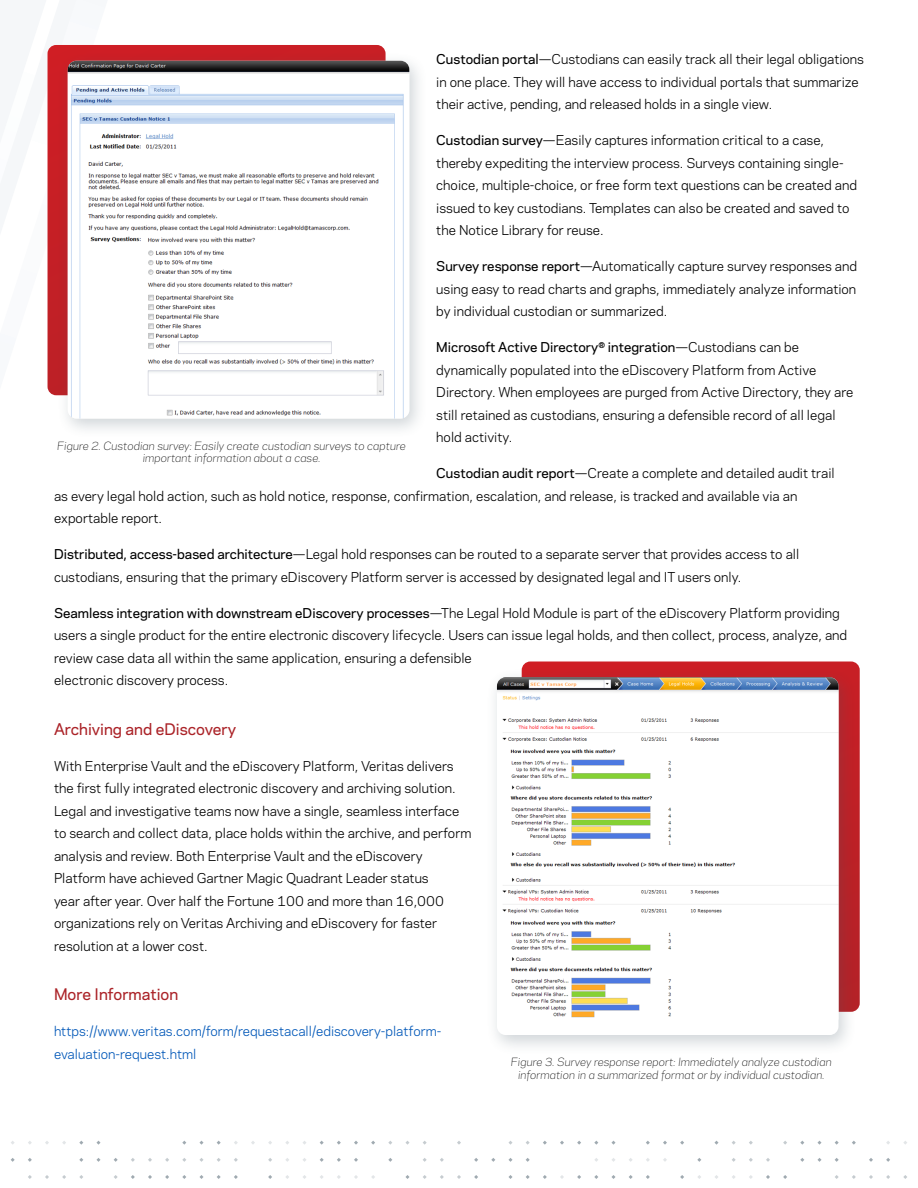
<style>
.page{position:relative;width:918px;height:1188px;background:#fff}
.page>*{position:absolute;margin:0;border:0;box-sizing:border-box;transform-origin:0 0}
.Paragraph_Title{font:500 15px "Polaris";color:#ab2328}
.Body_Copy{font:12.75px/22.5px "Polaris";color:#000}
.Body_Copy-2{font:12.75px/22.5px "Polaris";color:#0057b8}
.t1{font:italic 300 10.65px/12.8px "Polaris";color:#000;text-align:center}
.s1{font-weight:500}
</style>
<div class="page">
<svg style="left:47px;top:44px;width:15px;height:331px"></svg>
<svg style="left:783px;top:1175px;width:4px;height:4px"></svg>
<svg style="left:766px;top:1158px;width:4px;height:4px"></svg>
<svg style="left:766px;top:1175px;width:4px;height:4px"></svg>
<svg style="left:749px;top:1158px;width:4px;height:4px"></svg>
<svg style="left:714px;top:1141px;width:5px;height:4px"></svg>
<svg style="left:697px;top:1158px;width:4px;height:4px"></svg>
<svg style="left:680px;top:1141px;width:4px;height:4px"></svg>
<svg style="left:680px;top:1175px;width:4px;height:4px"></svg>
<svg style="left:663px;top:1141px;width:4px;height:4px"></svg>
<svg style="left:646px;top:1141px;width:4px;height:4px"></svg>
<svg style="left:646px;top:1175px;width:4px;height:4px"></svg>
<svg style="left:629px;top:1175px;width:4px;height:4px"></svg>
<svg style="left:611px;top:1141px;width:5px;height:4px"></svg>
<svg style="left:611px;top:1175px;width:5px;height:4px"></svg>
<svg style="left:594px;top:1175px;width:4px;height:4px"></svg>
<svg style="left:577px;top:1141px;width:4px;height:4px"></svg>
<svg style="left:577px;top:1175px;width:4px;height:4px"></svg>
<svg style="left:560px;top:1141px;width:4px;height:4px"></svg>
<svg style="left:560px;top:1175px;width:4px;height:4px"></svg>
<svg style="left:543px;top:1141px;width:4px;height:4px"></svg>
<svg style="left:543px;top:1175px;width:4px;height:4px"></svg>
<svg style="left:526px;top:1158px;width:4px;height:4px"></svg>
<svg style="left:526px;top:1175px;width:4px;height:4px"></svg>
<svg style="left:508px;top:1141px;width:5px;height:4px"></svg>
<svg style="left:508px;top:1158px;width:5px;height:4px"></svg>
<svg style="left:508px;top:1175px;width:5px;height:4px"></svg>
<svg style="left:491px;top:1158px;width:4px;height:4px"></svg>
<svg style="left:474px;top:1158px;width:4px;height:4px"></svg>
<svg style="left:474px;top:1175px;width:4px;height:4px"></svg>
<svg style="left:457px;top:1141px;width:4px;height:4px"></svg>
<svg style="left:457px;top:1175px;width:4px;height:4px"></svg>
<svg style="left:440px;top:1158px;width:4px;height:4px"></svg>
<svg style="left:440px;top:1175px;width:4px;height:4px"></svg>
<svg style="left:423px;top:1175px;width:4px;height:4px"></svg>
<svg style="left:405px;top:1141px;width:5px;height:4px"></svg>
<svg style="left:405px;top:1175px;width:5px;height:4px"></svg>
<svg style="left:388px;top:1158px;width:4px;height:4px"></svg>
<svg style="left:371px;top:1141px;width:4px;height:4px"></svg>
<svg style="left:354px;top:1141px;width:4px;height:4px"></svg>
<svg style="left:354px;top:1158px;width:4px;height:4px"></svg>
<svg style="left:354px;top:1175px;width:4px;height:4px"></svg>
<svg style="left:337px;top:1141px;width:4px;height:4px"></svg>
<svg style="left:337px;top:1158px;width:4px;height:4px"></svg>
<svg style="left:320px;top:1158px;width:4px;height:4px"></svg>
<svg style="left:268px;top:1158px;width:4px;height:4px"></svg>
<svg style="left:268px;top:1175px;width:4px;height:4px"></svg>
<svg style="left:234px;top:1158px;width:4px;height:4px"></svg>
<svg style="left:234px;top:1175px;width:4px;height:4px"></svg>
<svg style="left:217px;top:1175px;width:4px;height:4px"></svg>
<svg style="left:199px;top:1141px;width:5px;height:4px"></svg>
<svg style="left:199px;top:1158px;width:5px;height:4px"></svg>
<svg style="left:199px;top:1175px;width:5px;height:4px"></svg>
<svg style="left:182px;top:1175px;width:4px;height:4px"></svg>
<svg style="left:165px;top:1158px;width:4px;height:4px"></svg>
<svg style="left:165px;top:1175px;width:4px;height:4px"></svg>
<svg style="left:148px;top:1158px;width:4px;height:4px"></svg>
<svg style="left:148px;top:1175px;width:4px;height:4px"></svg>
<svg style="left:131px;top:1158px;width:4px;height:4px"></svg>
<svg style="left:131px;top:1175px;width:4px;height:4px"></svg>
<svg style="left:114px;top:1158px;width:4px;height:4px"></svg>
<svg style="left:114px;top:1175px;width:4px;height:4px"></svg>
<svg style="left:96px;top:1141px;width:5px;height:4px"></svg>
<svg style="left:96px;top:1158px;width:5px;height:4px"></svg>
<svg style="left:79px;top:1158px;width:4px;height:4px"></svg>
<svg style="left:79px;top:1175px;width:4px;height:4px"></svg>
<svg style="left:62px;top:1175px;width:4px;height:4px"></svg>
<svg style="left:45px;top:1175px;width:4px;height:4px"></svg>
<svg style="left:28px;top:1158px;width:4px;height:4px"></svg>
<svg style="left:28px;top:1175px;width:4px;height:4px"></svg>
<svg style="left:11px;top:1158px;width:4px;height:4px"></svg>
<svg style="left:903px;top:1175px;width:4px;height:4px"></svg>
<svg style="left:886px;top:1158px;width:4px;height:4px"></svg>
<svg style="left:886px;top:1175px;width:4px;height:4px"></svg>
<svg style="left:869px;top:1158px;width:4px;height:4px"></svg>
<svg style="left:869px;top:1175px;width:4px;height:4px"></svg>
<svg style="left:852px;top:1141px;width:4px;height:4px"></svg>
<svg style="left:852px;top:1175px;width:4px;height:4px"></svg>
<svg style="left:835px;top:1158px;width:4px;height:4px"></svg>
<svg style="left:835px;top:1175px;width:4px;height:4px"></svg>
<svg style="left:817px;top:1141px;width:5px;height:4px"></svg>
<svg style="left:817px;top:1158px;width:5px;height:4px"></svg>
<svg style="left:800px;top:1158px;width:4px;height:4px"></svg>
<svg style="left:48px;top:45px;width:338px;height:350px;background:#c92027"></svg>
<div style="left:56px;top:52px;width:371px;height:387px;background:#425563;opacity:.25"></div>
<img style="left:68px;top:61px;width:341px;height:357px">
<svg style="left:522px;top:662px;width:338px;height:349px;background:#c8272d"></svg>
<div style="left:485px;top:668px;width:371px;height:387px;background:#425563;opacity:.25"></div>
<div style="left:497px;top:677px;width:342px;height:358px;background:#fff;border-radius:9px"></div>
<img style="left:497px;top:677px;width:341px;height:341px">
<p class="Body_Copy" style="left:436px;top:47px;width:429px"><span class="s1">Custodian portal</span>—Custodians can easily track all their legal obligations in one place. They will have access to individual portals that summarize their active, pending, and released holds in a single view.</p>
<p class="Body_Copy" style="left:436px;top:128px;width:422px"><span class="s1">Custodian survey</span>—Easily captures information critical to a case, thereby expediting the interview process. Surveys containing single&shy;choice, multiple-choice, or free form text questions can be created and issued to key custodians. Templates can also be created and saved to the Notice Library for reuse.</p>
<p class="Body_Copy" style="left:436px;top:254px;width:422px;text-align:justify"><span class="s1">Survey response report</span>—Automatically capture survey responses and using easy to read charts and graphs, immediately analyze information by individual custodian or summarized.</p>
<p class="Body_Copy" style="left:436px;top:335px;width:419px"><span class="s1">Microsoft Active Directory</span><sup>®</sup> <span class="s1">integration</span>—Custodians can be dynamically populated into the eDiscovery Platform from Active Directory. When employees are purged from Active Directory, they are still retained as custodians, ensuring a defensible record of all legal hold activity.</p>
<p class="Body_Copy" style="left:54px;top:461px;width:782px;text-indent:382px"><span class="s1">Custodian audit report</span>—Create a complete and detailed audit trail as every legal hold action, such as hold notice, response, confirmation, escalation, and release, is tracked and available via an exportable report.</p>
<p class="Body_Copy" style="left:54px;top:542px;width:747px"><span class="s1">Distributed, access-based architecture</span>—Legal hold responses can be routed to a separate server that provides access to all custodians, ensuring that the primary eDiscovery Platform server is accessed by designated legal and IT users only.</p>
<p class="Body_Copy" style="left:54px;top:601px;width:795px"><span class="s1">Seamless integration with downstream eDiscovery processes</span>—The Legal Hold Module is part of the eDiscovery Platform providing users a single product for the entire electronic discovery lifecycle. Users can issue legal holds, and then collect, process, analyze, and review case data all within the same application, ensuring a defensible<br>electronic discovery process.</p>
<p class="Paragraph_Title" style="left:54px;top:718px;width:184px">Archiving and eDiscovery</p>
<p class="Body_Copy" style="left:54px;top:754px;width:419px">With Enterprise Vault and the eDiscovery Platform, Veritas delivers the first fully integrated electronic discovery and archiving solution.<br>Legal and investigative teams now have a single, seamless interface to search and collect data, place holds within the archive, and perform analysis and review. Both Enterprise Vault and the eDiscovery Platform have achieved Gartner Magic Quadrant Leader status<br>year after year. Over half the Fortune 100 and more than 16,000 organizations rely on Veritas Archiving and eDiscovery for faster resolution at a lower cost.</p>
<p class="Paragraph_Title" style="left:54px;top:983px;width:126px">More Information</p>
<p class="Body_Copy-2" style="left:54px;top:1019px;width:389px">https://www.veritas.com/form/requestacall/ediscovery-platform&shy;evaluation-request.html</p>
<p class="t1" style="left:57px;top:438px;width:350px">Figure 2. Custodian survey: Easily create custodian surveys to capture important information about a case.</p>
<p class="t1" style="left:511px;top:1055px;width:322px">Figure 3. Survey response report: Immediately analyze custodian information in a summarized format or by individual custodian.</p>
</div>
